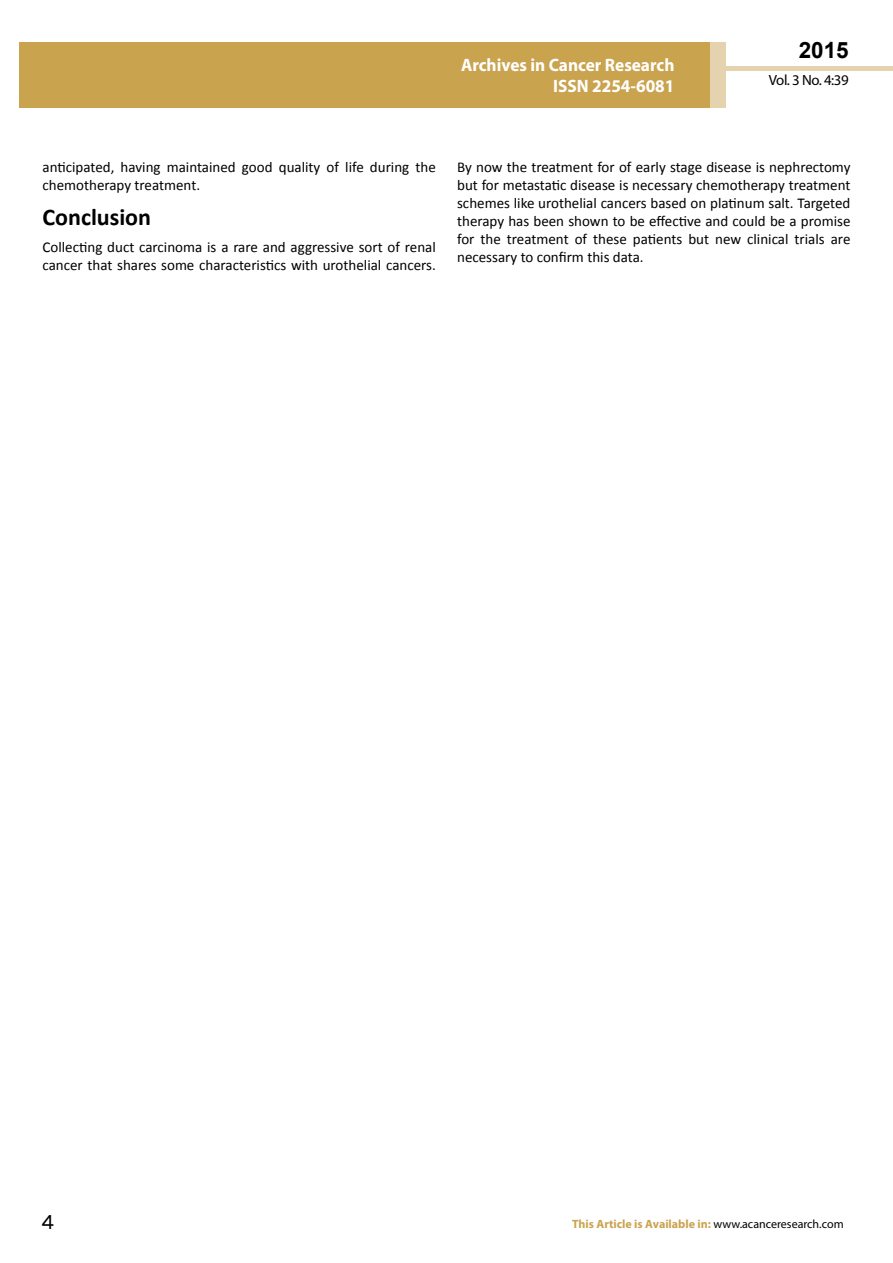
<style>
.page{position:relative;width:893px;height:1263px;background:#fff}
.page>*{position:absolute;margin:0;border:0;box-sizing:border-box;transform-origin:0 0}
.t1{font:25.5px "Tunga";color:#000}
.t2{font:700 24px "Calibri";color:#000}
.t3{font:700 22.5px "Arial";color:#000}
.t4{font:700 18px/21.6px "Myriad Pro";color:#fff;text-align:right;scale:.96 1}
.t5{font:15px/18px "Calibri";color:#000}
.t6{font:14.85px "Myriad Pro";letter-spacing:-.03em;color:#000}
.t7{font:700 12px "Myriad Pro";color:#caa34f}
.s1{font-weight:400;color:#000}
</style>
<div class="page">
<div style="left:722px;top:66px;width:171px;height:5px;background:#e5d2ae"></div>
<div style="left:19px;top:42px;width:706px;height:66px;background:#caa34f"></div>
<div style="left:710px;top:42px;width:15px;height:66px;background:#e5d2ae"></div>
<p class="t4" style="left:461px;top:53px;width:224px">Archives in Cancer Research<br>ISSN 2254-6081</p>
<h3 class="t3" style="left:799px;top:35px;width:52px">2015</h3>
<p class="t6" style="left:769px;top:71px;width:81px">Vol. 3 No. 4:39</p>
<p class="t5" style="left:43px;top:158px;width:395px">anticipated, having maintained good quality of life during the chemotherapy treatment.</p>
<h2 class="t2" style="left:43px;top:202px;width:110px">Conclusion</h2>
<p class="t5" style="left:43px;top:238px;width:395px">Collecting duct carcinoma is a rare and aggressive sort of renal cancer that shares some characteristics with urothelial cancers.</p>
<p class="t5" style="left:457px;top:158px;width:395px;text-align:justify">By now the treatment for of early stage disease is nephrectomy but for metastatic disease is necessary chemotherapy treatment schemes like urothelial cancers based on platinum salt. Targeted therapy has been shown to be effective and could be a promise for the treatment of these patients but new clinical trials are necessary to confirm this data.</p>
<h1 class="t1" style="left:41px;top:1205px;width:15px">4</h1>
<p class="t7" style="left:572px;top:1216px;width:273px">This Article is Available in: <span class="s1">www.acanceresearch.com</span></p>
</div>
